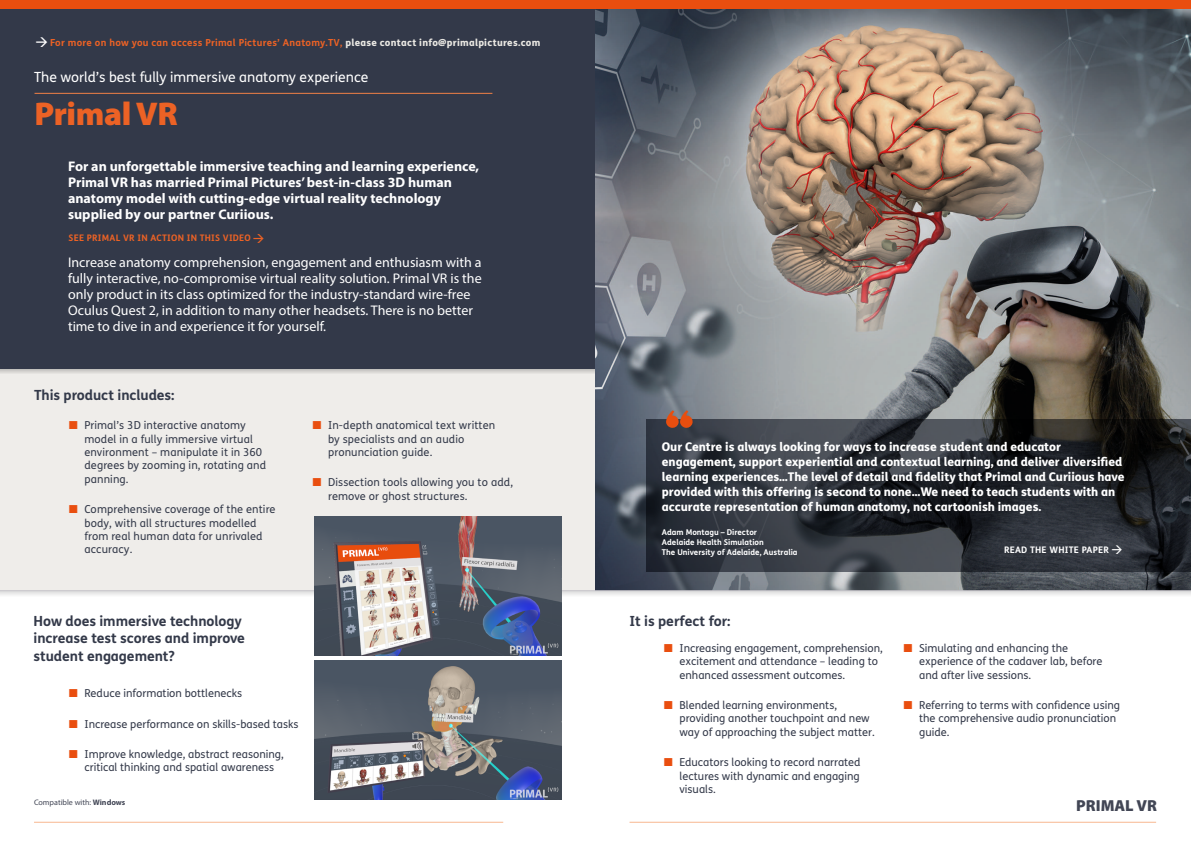
<style>
.page{position:relative;width:1191px;height:842px;background:#fff}
.page>*{position:absolute;margin:0;border:0;box-sizing:border-box;transform-origin:0 0}
.t1{font:33px "Myriad Variable Concept";letter-spacing:-.015em;color:#ec6225}
.t2{font:16px "Myriad Variable Concept";color:#424655}
.t3{font:14px/16px "Myriad Pro";color:#fff}
.t4{font:700 14px/16px "Myriad Pro";color:#fff}
.t5{font:700 14px/17.5px "FS Me";letter-spacing:-.005em;color:#333949}
.t6{font:14px "FS Me";color:#fff}
.t7{font:800 12px/15px "FS Me";letter-spacing:-.005em;color:#fff}
.t8{font:11px/13.4px "FS Me";color:#333949}
.t9{font:700 9.7px "FS Me";letter-spacing:.025em;color:#ec6225}
.t10{font:700 9px "FS Me";letter-spacing:.025em;color:#ec6225}
.t11{font:700 9px "FS Me";letter-spacing:.025em;color:#fff}
.t12{font:700 8px/10px "FS Me";color:#fff}
.t13{font:8px "Myriad Pro";color:#424655}
.s1{color:#fff}
.s2{font-weight:800;color:#eae8e3}
.s3{font-weight:700}
</style>
<div class="page">
<div style="left:0;top:296px;width:1191px;height:295px;background:#efedea"></div>
<svg style="left:0;top:368px;width:596px;height:6px"></svg>
<div style="left:0;top:0;width:1191px;height:368px;background:#333949"></div>
<img style="left:596px;top:9px;width:595px;height:581px">
<svg style="left:646px;top:420px;width:545px;height:152px;background:#2b2f35"></svg>
<hr style="left:35px;top:93px;width:457px;height:1px;background:#f08046">
<svg style="left:665px;top:410px;width:28px;height:18px"></svg>
<div style="left:0;top:0;width:1191px;height:9px;background:#e94e0f"></div>
<div style="left:0;top:591px;width:1191px;height:5px;background:#eaeaea"></div>
<hr style="left:0;top:590px;width:1191px;height:1px;background:#cdcbd1">
<hr style="left:34px;top:822px;width:469px;height:1px;background:#f8b78f">
<hr style="left:629px;top:822px;width:527px;height:1px;background:#f8b78f">
<img style="left:314px;top:661px;width:247px;height:138px">
<img style="left:314px;top:516px;width:247px;height:139px">
<p class="t9" style="left:35px;top:35px;width:507px"><span class="s1">→</span> For more on how you can access Primal Pictures’ Anatomy.TV, <span class="s2">please contact info@primalpictures.com</span></p>
<p class="t6" style="left:34px;top:68px;width:336px">The world’s best fully immersive anatomy experience</p>
<h1 class="t1" style="left:35px;top:94px;width:145px">Primal VR</h1>
<p class="t4" style="left:68px;top:158px;width:412px">For an unforgettable immersive teaching and learning experience, Primal VR has married Primal Pictures’ best-in-class 3D human anatomy model with cutting-edge virtual reality technology supplied by our partner Curiious.</p>
<p class="t10" style="left:68px;top:231px;width:198px">SEE PRIMAL VR IN ACTION IN THIS VIDEO→</p>
<p class="t3" style="left:68px;top:254px;width:415px">Increase anatomy comprehension, engagement and enthusiasm with a fully interactive, no-compromise virtual reality solution. Primal VR is the only product in its class optimized for the industry-standard wire-free Oculus Quest 2, in addition to many other headsets. There is no better time to dive in and experience it for yourself.</p>
<p class="t5" style="left:34px;top:386px;width:142px">This product includes:</p>
<p class="t8" style="left:84px;top:418px;width:183px">Primal’s 3D interactive anatomy model in a fully immersive virtual environment – manipulate it in 360 degrees by zooming in, rotating and panning.</p>
<p class="t8" style="left:84px;top:502px;width:193px">Comprehensive coverage of the entire body, with all structures modelled from real human data for unrivaled accuracy.</p>
<p class="t8" style="left:328px;top:418px;width:169px">In-depth anatomical text written by specialists and an audio pronunciation guide.</p>
<p class="t8" style="left:328px;top:476px;width:186px">Dissection tools allowing you to add, remove or ghost structures.</p>
<p class="t7" style="left:662px;top:439px;width:464px">Our Centre is always looking for ways to increase student and educator engagement, support experiential and contextual learning, and deliver diversified learning experiences…The level of detail and fidelity that Primal and Curiious have provided with this offering is second to none…We need to teach students with an accurate representation of human anatomy, not cartoonish images.</p>
<p class="t12" style="left:662px;top:527px;width:137px">Adam Montagu – Director<br>Adelaide Health Simulation<br>The University of Adelaide, Australia</p>
<p class="t11" style="left:1004px;top:543px;width:120px">READ THE WHITE PAPER →</p>
<p class="t5" style="left:34px;top:611px;width:210px">How does immersive technology</p>
<p class="t5" style="left:629px;top:611px;width:103px">It is perfect for:</p>
<p class="t5" style="left:34px;top:629px;width:213px">increase test scores and improve student engagement?</p>
<p class="t8" style="left:679px;top:641px;width:205px">Increasing engagement, comprehension, excitement and attendance – leading to enhanced assessment outcomes.</p>
<p class="t8" style="left:679px;top:698px;width:197px">Blended learning environments, providing another touchpoint and new way of approaching the subject matter.</p>
<p class="t8" style="left:679px;top:755px;width:183px;text-align:justify">Educators looking to record narrated lectures with dynamic and engaging visuals.</p>
<p class="t8" style="left:84px;top:686px;width:159px">Reduce information bottlenecks</p>
<p class="t8" style="left:84px;top:717px;width:216px">Increase performance on skills-based tasks</p>
<p class="t8" style="left:84px;top:747px;width:201px">Improve knowledge, abstract reasoning, critical thinking and spatial awareness</p>
<p class="t13" style="left:34px;top:798px;width:93px">Compatible with: <span class="s3">Windows</span></p>
<p class="t8" style="left:919px;top:641px;width:185px">Simulating and enhancing the experience of the cadaver lab, before and after live sessions.</p>
<p class="t8" style="left:919px;top:698px;width:202px">Referring to terms with confidence using the comprehensive audio pronunciation guide.</p>
<h2 class="t2" style="left:1076px;top:797px;width:82px">PRIMAL VR</h2>
</div>
